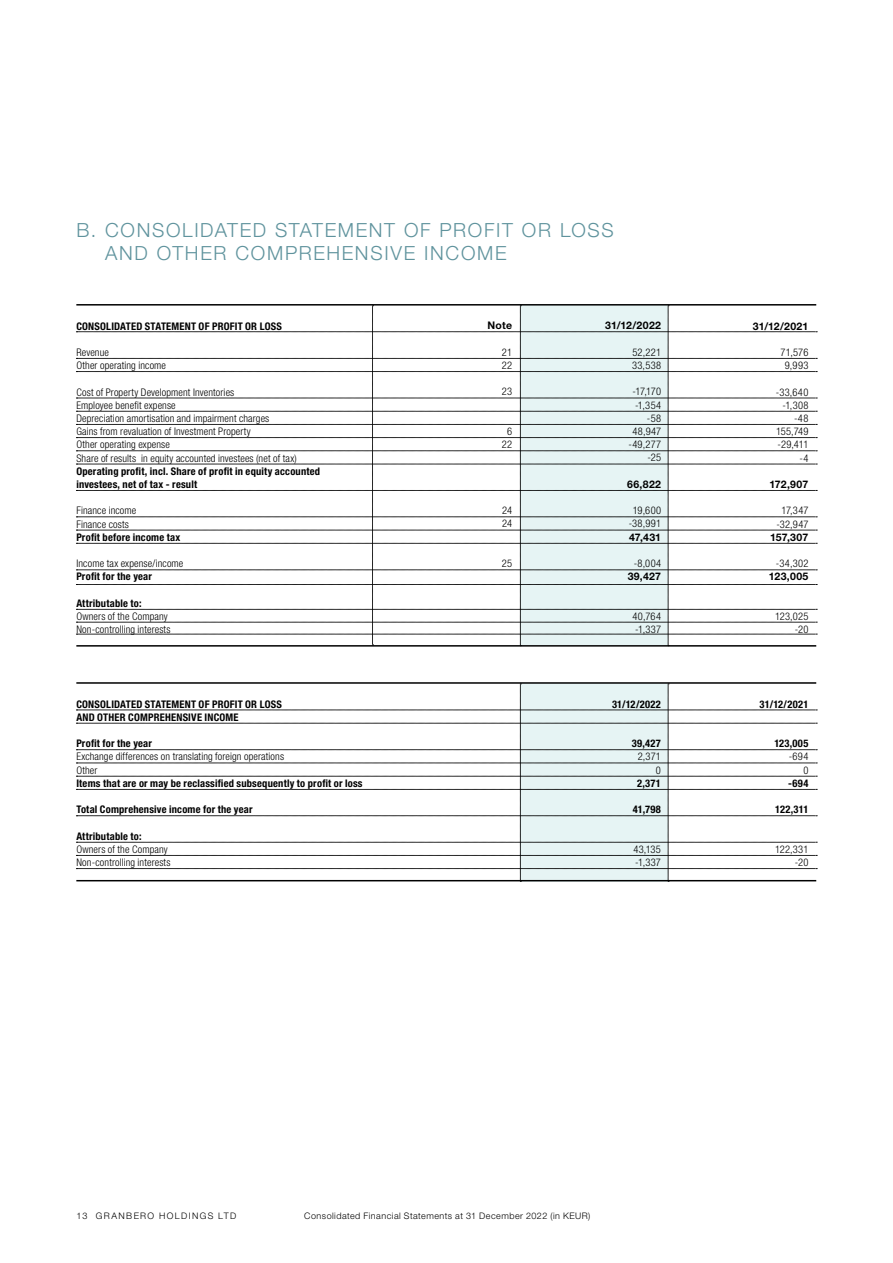
<style>
.page{position:relative;width:893px;height:1263px;background:#fff}
.page>*{position:absolute;margin:0;border:0;box-sizing:border-box;transform-origin:0 0}
.t1{font:300 19.5px/22.5px "Helvetica Neue LT Std";letter-spacing:.085em;color:#5f939d}
.t2{font:300 condensed 10.5px/13.2px "Helvetica Neue LT Std";letter-spacing:.015em;color:#000}
.t3{font:700 condensed 10.5px/13.2px "Helvetica Neue LT Std";letter-spacing:.02em;color:#000}
.t4{font:700 10.5px "Helvetica Neue LT Std";letter-spacing:.025em;color:#000}
.t5{font:300 9px "Helvetica Neue LT Std";letter-spacing:.055em;color:#000}
.t6{font:300 9px "Helvetica Neue LT Std";letter-spacing:.155em;color:#000}
</style>
<div class="page">
<hr style="left:76px;top:304px;width:740px;height:2px;background:#000">
<svg style="left:76px;top:305px;width:741px;height:341px"></svg>
<hr style="left:76px;top:645px;width:740px;height:2px;background:#000">
<hr style="left:76px;top:682px;width:740px;height:2px;background:#000">
<svg style="left:76px;top:684px;width:741px;height:198px"></svg>
<hr style="left:76px;top:880px;width:740px;height:1px;background:#000">
<h1 class="t1" style="left:105px;top:219px;width:510px;text-indent:-29px">B. CONSOLIDATED STATEMENT OF PROFIT OR LOSS<br>AND OTHER COMPREHENSIVE INCOME</h1>
<p class="t3" style="left:76px;top:319px;width:207px">CONSOLIDATED STATEMENT OF PROFIT OR LOSS</p>
<p class="t2" style="left:76px;top:345px;width:91px">Revenue<br>Other operating income</p>
<p class="t2" style="left:76px;top:385px;width:222px">Cost of Property Development Inventories<br>Employee benefit expense<br>Depreciation amortisation and impairment charges<br>Gains from revaluation of Investment Property<br>Other operating expense<br>Share of results in equity accounted investees (net of tax)</p>
<p class="t3" style="left:76px;top:464px;width:245px">Operating profit, incl. Share of profit in equity accounted investees, net of tax - result</p>
<p class="t2" style="left:76px;top:504px;width:61px">Finance income<br>Finance costs</p>
<p class="t3" style="left:76px;top:530px;width:106px">Profit before income tax</p>
<p class="t2" style="left:76px;top:557px;width:109px">Income tax expense/income</p>
<p class="t3" style="left:76px;top:570px;width:77px">Profit for the year</p>
<p class="t3" style="left:76px;top:596px;width:67px">Attributable to:</p>
<p class="t2" style="left:76px;top:609px;width:96px">Owners of the Company<br>Non-controlling interests</p>
<p class="t3" style="left:76px;top:697px;width:207px">CONSOLIDATED STATEMENT OF PROFIT OR LOSS<br>AND OTHER COMPREHENSIVE INCOME</p>
<p class="t3" style="left:76px;top:737px;width:77px">Profit for the year</p>
<p class="t2" style="left:76px;top:750px;width:209px">Exchange differences on translating foreign operations<br>Other</p>
<p class="t3" style="left:76px;top:776px;width:288px">Items that are or may be reclassified subsequently to profit or loss</p>
<p class="t3" style="left:76px;top:803px;width:178px">Total Comprehensive income for the year</p>
<p class="t3" style="left:76px;top:829px;width:67px">Attributable to:</p>
<p class="t2" style="left:76px;top:842px;width:96px">Owners of the Company<br>Non-controlling interests</p>
<p class="t4" style="left:487px;top:319px;width:26px">Note</p>
<p class="t2" style="left:502px;top:345px;width:12px">21<br>22</p>
<p class="t2" style="left:502px;top:385px;width:12px">23</p>
<p class="t2" style="left:502px;top:425px;width:12px;text-align:center">6<br>22</p>
<p class="t2" style="left:502px;top:504px;width:11px">24<br>24</p>
<p class="t2" style="left:502px;top:557px;width:12px">25</p>
<p class="t4" style="left:605px;top:319px;width:57px">31/12/2022</p>
<p class="t2" style="left:632px;top:345px;width:31px">52,221<br>33,538</p>
<p class="t2" style="left:629px;top:385px;width:34px;text-align:right">-17,170 -1,354 -58<br>48,947 -49,277 -25</p>
<p class="t4" style="left:627px;top:478px;width:35px">66,822</p>
<p class="t2" style="left:629px;top:504px;width:34px;text-align:center">19,600 -38,991</p>
<p class="t4" style="left:629px;top:530px;width:34px">47,431</p>
<p class="t2" style="left:634px;top:557px;width:29px">-8,004</p>
<p class="t4" style="left:628px;top:570px;width:35px">39,427</p>
<p class="t2" style="left:633px;top:609px;width:30px">40,764 -1,337</p>
<p class="t3" style="left:612px;top:697px;width:50px">31/12/2022</p>
<p class="t3" style="left:632px;top:737px;width:30px">39,427</p>
<p class="t2" style="left:638px;top:750px;width:25px;text-align:right">2,371<br>0</p>
<p class="t3" style="left:637px;top:776px;width:25px">2,371</p>
<p class="t3" style="left:633px;top:803px;width:29px">41,798</p>
<p class="t2" style="left:633px;top:842px;width:29px">43,135 -1,337</p>
<p class="t4" style="left:753px;top:319px;width:57px">31/12/2021</p>
<p class="t2" style="left:781px;top:345px;width:29px;text-align:center">71,576<br>9,993</p>
<p class="t2" style="left:776px;top:385px;width:34px;text-align:right">-33,640 -1,308 -48<br>155,749 -29,411 -4</p>
<p class="t4" style="left:769px;top:478px;width:41px">172,907</p>
<p class="t2" style="left:776px;top:504px;width:34px;text-align:center">17,347 -32,947</p>
<p class="t4" style="left:770px;top:530px;width:40px">157,307</p>
<p class="t2" style="left:776px;top:557px;width:34px">-34,302</p>
<p class="t4" style="left:769px;top:570px;width:41px">123,005</p>
<p class="t2" style="left:775px;top:609px;width:35px;text-align:right">123,025 -20</p>
<p class="t3" style="left:760px;top:697px;width:50px">31/12/2021</p>
<p class="t3" style="left:774px;top:737px;width:35px">123,005</p>
<p class="t2" style="left:789px;top:750px;width:21px;text-align:right">-694<br>0</p>
<p class="t3" style="left:788px;top:776px;width:22px">-694</p>
<p class="t3" style="left:775px;top:803px;width:35px">122,311</p>
<p class="t2" style="left:775px;top:842px;width:35px;text-align:right">122,331 -20</p>
<p class="t6" style="left:77px;top:1211px;width:161px">13 GRANBERO HOLDINGS LTD</p>
<p class="t5" style="left:304px;top:1211px;width:288px">Consolidated Financial Statements at 31 December 2022 (in KEUR)</p>
</div>
